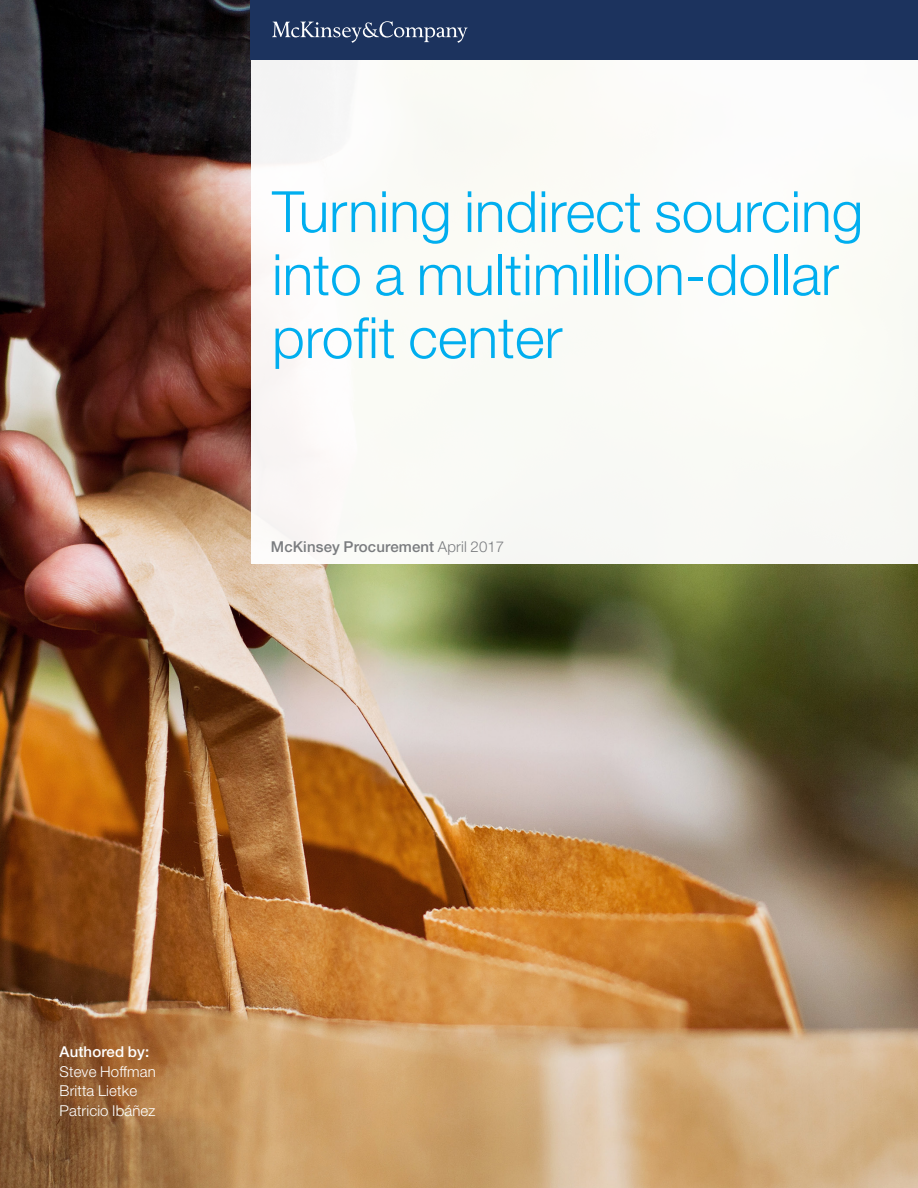
<style>
.page{position:relative;width:918px;height:1188px;background:#fff}
.page>*{position:absolute;margin:0;border:0;box-sizing:border-box;transform-origin:0 0}
.Cover___Document_Tit{font:300 57px/63px "Helvetica Neue LT Std";color:#00aeef}
.Cover_body_style{font:300 15px/19.5px "Helvetica Neue LT Std";letter-spacing:.01em;color:#fff}
.Cover_body_style-2{font:500 15px "Helvetica Neue LT Std";letter-spacing:.01em;color:#7a7c7f}
.Cover_body_style-3{font:500 15px "Helvetica Neue LT Std";letter-spacing:.01em;color:#fff}
.s1{font-weight:300}
</style>
<div class="page">
<img style="left:0;top:0;width:918px;height:1188px">
<div style="left:251px;top:0;width:667px;height:564px;background:#fafbf6"></div>
<div style="left:251px;top:0;width:667px;height:60px;background:#1c335e"></div>
<svg style="left:272px;top:21px;width:196px;height:22px"></svg>
<h1 class="Cover___Document_Tit" style="left:272px;top:179px;width:593px">Turning indirect sourcing into a multimillion-dollar profit center</h1>
<p class="Cover_body_style-2" style="left:271px;top:538px;width:235px">McKinsey Procurement <span class="s1">April 2017</span></p>
<p class="Cover_body_style-3" style="left:60px;top:1043px;width:91px">Authored by:</p>
<p class="Cover_body_style" style="left:60px;top:1061px;width:98px">Steve Hoffman<br>Britta Lietke<br>Patricio Ibáñez</p>
</div>
